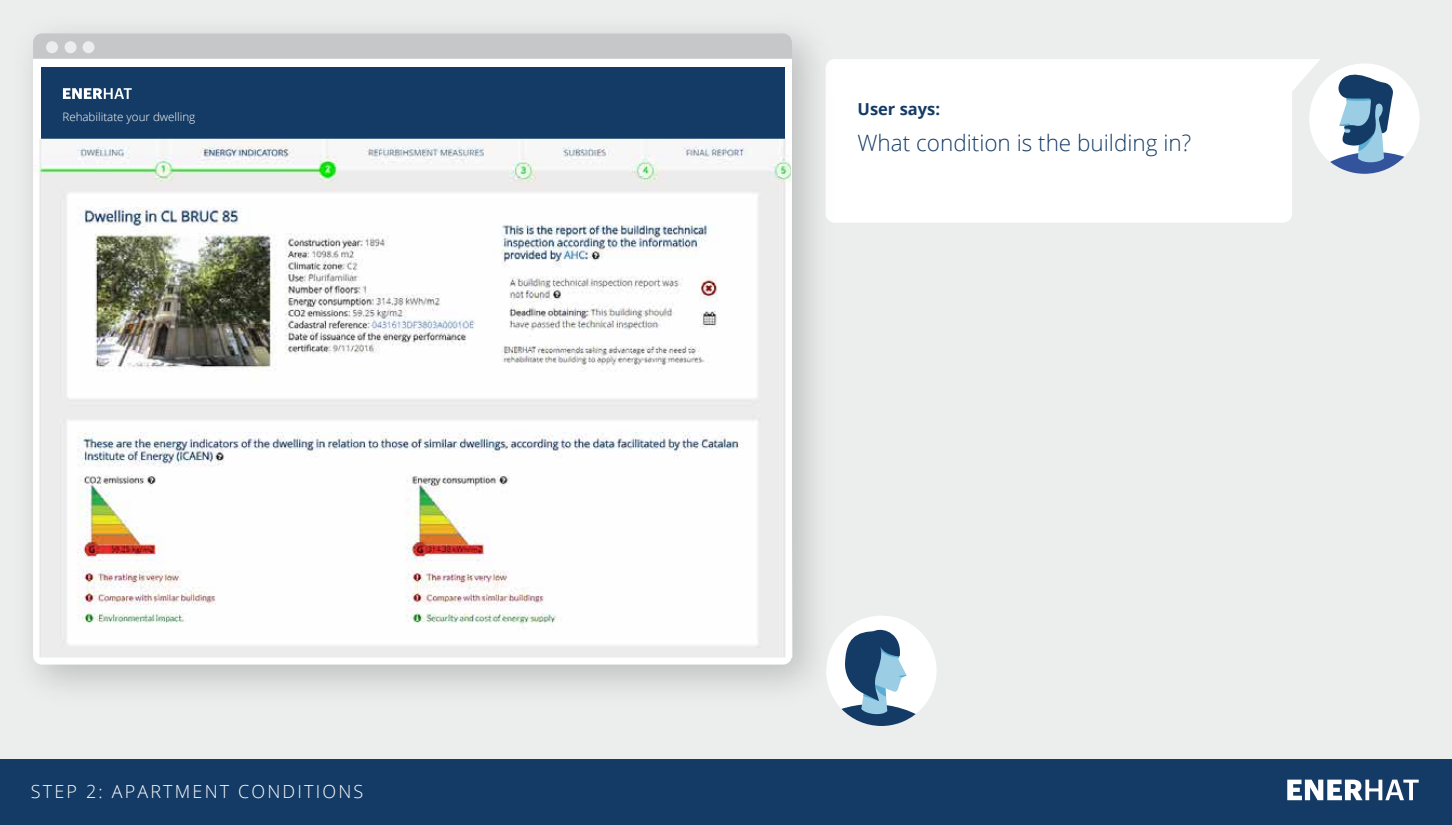
<style>
.page{position:relative;width:1452px;height:825px;background:#eceded}
.page>*{position:absolute;margin:0;border:0;box-sizing:border-box;transform-origin:0 0}
.t1{font:300 22.5px "Open Sans";color:#143b65}
.t2{font:300 18px "Open Sans";letter-spacing:.12em;color:#fff}
.t3{font:700 16.5px "Open Sans";color:#143b65}
.t4{font:300 11.55px "Open Sans";color:#fff}
</style>
<div class="page">
<div style="left:0;top:759px;width:1452px;height:66px;background:#143b65"></div>
<svg style="left:1287px;top:780px;width:132px;height:20px"></svg>
<div style="left:826px;top:616px;width:111px;height:110px;background:#fff;border-radius:50%"></div>
<svg style="left:848px;top:629px;width:68px;height:97px"></svg>
<div style="left:848px;top:59px;width:472px;height:164px;background:#fff"></div>
<div style="left:1309px;top:63px;width:111px;height:111px;background:#fff;border-radius:50%"></div>
<svg style="left:1330px;top:68px;width:74px;height:106px"></svg>
<img style="left:31px;top:31px;width:817px;height:684px">
<div style="left:33px;top:33px;width:759px;height:632px;background:#fff;border-radius:9px"></div>
<svg style="left:33px;top:33px;width:759px;height:26px;background:#c7c8c8"></svg>
<div style="left:46px;top:41px;width:12px;height:12px;background:#eceded;border-radius:50%"></div>
<div style="left:65px;top:41px;width:12px;height:12px;background:#eceded;border-radius:50%"></div>
<div style="left:83px;top:41px;width:12px;height:12px;background:#eceded;border-radius:50%"></div>
<div style="left:41px;top:68px;width:743px;height:71px;background:#143b65"></div>
<svg style="left:63px;top:88px;width:69px;height:11px"></svg>
<img style="left:34px;top:139px;width:757px;height:519px">
<p class="t4" style="left:62px;top:109px;width:134px">Rehabilitate your dwelling</p>
<p class="t2" style="left:31px;top:779px;width:334px">STEP 2: APARTMENT CONDITIONS</p>
<p class="t3" style="left:858px;top:97px;width:84px">User says:</p>
<p class="t1" style="left:858px;top:127px;width:335px">What condition is the building in?</p>
</div>
